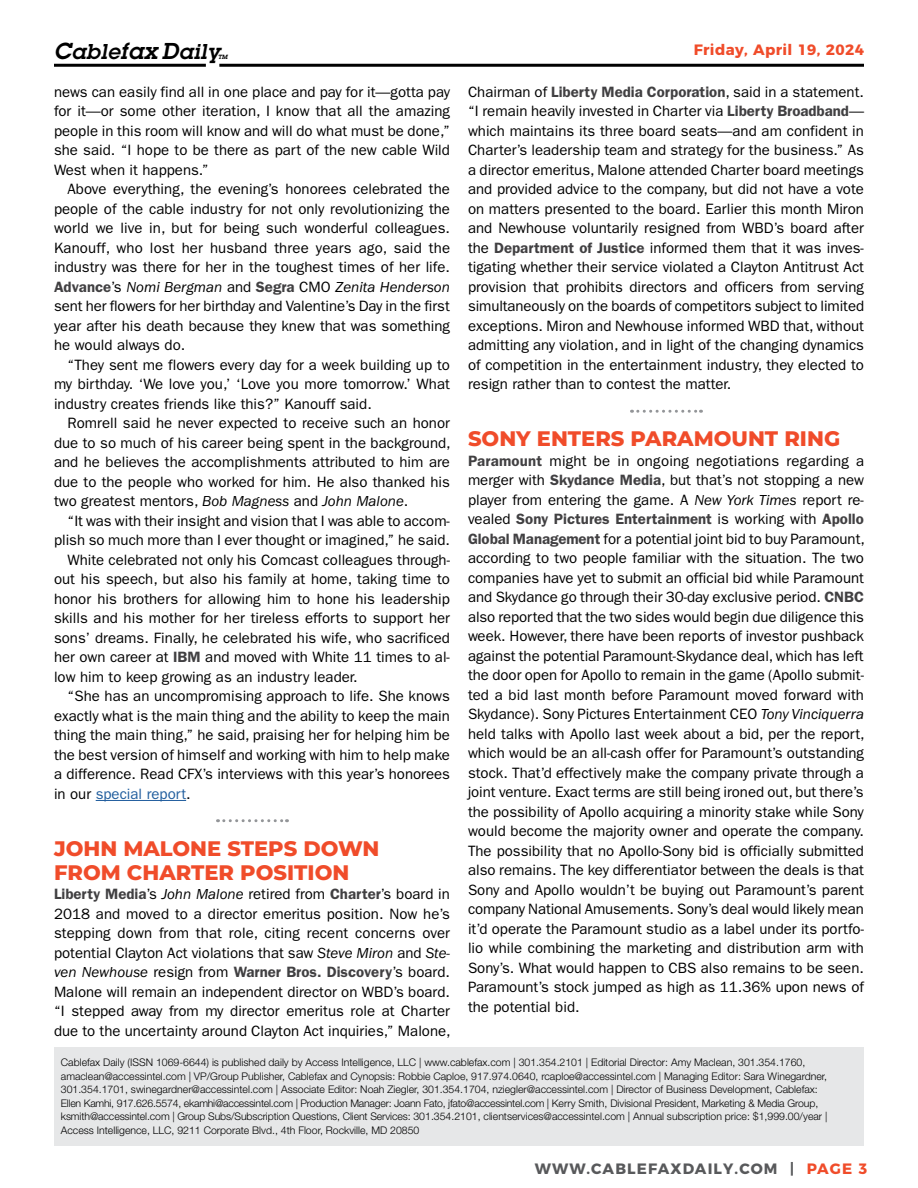
<style>
.page{position:relative;width:918px;height:1188px;background:#fff}
.page>*{position:absolute;margin:0;border:0;box-sizing:border-box;transform-origin:0 0}
.t1{font:800 21px/24px "Montserrat";color:#f04c2a}
.t2{font:italic 600 21px "Lubalin Graph Std";letter-spacing:.03em;color:#000}
.t3{font:15px/19.5px "ITC Franklin Gothic Std";color:#000;text-align:justify}
.t4{font:700 15px "Montserrat";letter-spacing:.075em;color:#58595b}
.t5{font:700 15px "Montserrat";letter-spacing:.025em;color:#f04c2a}
.t6{font:15px "ITC Franklin Gothic Std";color:#215e9e}
.t7{font:300 10.5px/13.5px "Helvetica Neue LT Std";color:#000}
.t8{font:italic 600 6px "Lubalin Graph Std";color:#000}
.s1{font-size:22.5px}
.s2{font-weight:600;color:#414042}
.s3{font-style:italic}
.s4{color:#000}
.s5{color:#f04c2a}
</style>
<div class="page">
<div style="left:54px;top:1047px;width:810px;height:98px;background:#e6e7e8"></div>
<hr style="left:219px;top:64px;width:645px;height:3px;background:#000">
<hr style="left:54px;top:64px;width:152px;height:3px;background:#000">
<hr style="left:96px;top:800px;width:90px;height:1px;background:#215e9e">
<svg style="left:218px;top:819px;width:69px;height:3px"></svg>
<svg style="left:632px;top:410px;width:69px;height:3px"></svg>
<h1 class="t2" style="left:54px;top:38px;width:167px"><span class="s1">C</span>able<span class="s1">fax D</span>aily</h1>
<p class="t8" style="left:218px;top:53px;width:11px">TM</p>
<p class="t5" style="left:694px;top:38px;width:172px">Friday, April 19, 2024</p>
<p class="t3" style="left:54px;top:82px;width:398px">news can easily find all in one place and pay for it—gotta pay for it—or some other iteration, I know that all the amazing people in this room will know and will do what must be done,” she said. “I hope to be there as part of the new cable Wild West when it happens.”</p>
<p class="t3" style="left:54px;top:180px;width:398px;text-indent:14px">Above everything, the evening’s honorees celebrated the people of the cable industry for not only revolutionizing the world we live in, but for being such wonderful colleagues.<br>Kanouff, who lost her husband three years ago, said the industry was there for her in the toughest times of her life.<br><span class="s2">Advance</span>’s <span class="s3">Nomi Bergman</span> and <span class="s2">Segra</span> CMO <span class="s3">Zenita Henderson </span>sent her flowers for her birthday and Valentine’s Day in the first year after his death because they knew that was something he would always do.</p>
<p class="t3" style="left:54px;top:355px;width:398px;text-indent:14px">“They sent me flowers every day for a week building up to my birthday. ‘We love you,’ ‘Love you more tomorrow.’ What industry creates friends like this?” Kanouff said.</p>
<p class="t3" style="left:54px;top:414px;width:398px;text-indent:14px">Romrell said he never expected to receive such an honor due to so much of his career being spent in the background, and he believes the accomplishments attributed to him are due to the people who worked for him. He also thanked his two greatest mentors, <span class="s3">Bob Magness</span> and <span class="s3">John Malone</span>.</p>
<p class="t3" style="left:68px;top:511px;width:384px">“It was with their insight and vision that I was able to accom-</p>
<p class="t3" style="left:54px;top:531px;width:397px">plish so much more than I ever thought or imagined,” he said.</p>
<p class="t3" style="left:68px;top:550px;width:384px">White celebrated not only his Comcast colleagues through-</p>
<p class="t3" style="left:54px;top:570px;width:398px">out his speech, but also his family at home, taking time to</p>
<p class="t3" style="left:54px;top:589px;width:397px">honor his brothers for allowing him to hone his leadership</p>
<p class="t3" style="left:54px;top:609px;width:398px">skills and his mother for her tireless efforts to support her</p>
<p class="t3" style="left:54px;top:628px;width:397px">sons’ dreams. Finally, he celebrated his wife, who sacrificed</p>
<p class="t3" style="left:54px;top:648px;width:397px">her own career at <span class="s2">IBM</span> and moved with White 11 times to al-</p>
<p class="t3" style="left:54px;top:667px;width:305px">low him to keep growing as an industry leader.</p>
<p class="t3" style="left:68px;top:687px;width:384px">“She has an uncompromising approach to life. She knows</p>
<p class="t3" style="left:54px;top:706px;width:397px">exactly what is the main thing and the ability to keep the main</p>
<p class="t3" style="left:54px;top:726px;width:397px">thing the main thing,” he said, praising her for helping him be</p>
<p class="t3" style="left:54px;top:745px;width:398px">the best version of himself and working with him to help make</p>
<p class="t3" style="left:54px;top:765px;width:398px">a difference. Read CFX’s interviews with this year’s honorees</p>
<p class="t6" style="left:54px;top:785px;width:138px"><span class="s4">in our</span> special report<span class="s4">.</span></p>
<h1 class="t1" style="left:54px;top:835px;width:327px">JOHN MALONE STEPS DOWN<br>FROM CHARTER POSITION</h1>
<p class="t3" style="left:54px;top:885px;width:398px"><span class="s2">Liberty Media</span>’s <span class="s3">John Malone</span> retired from <span class="s2">Charter</span>’s board in 2018 and moved to a director emeritus position. Now he’s stepping down from that role, citing recent concerns over potential Clayton Act violations that saw <span class="s3">Steve Miron</span> and <span class="s3">Ste&shy;ven Newhouse</span> resign from <span class="s2">Warner Bros. Discovery</span>’s board.<br>Malone will remain an independent director on WBD’s board. “I stepped away from my director emeritus role at Charter due to the uncertainty around Clayton Act inquiries,” Malone,</p>
<p class="t3" style="left:468px;top:82px;width:398px">Chairman of <span class="s2">Liberty Media Corporation</span>, said in a statement. “I remain heavily invested in Charter via <span class="s2">Liberty Broadband</span>— which maintains its three board seats—and am confident in Charter’s leadership team and strategy for the business.” As a director emeritus, Malone attended Charter board meetings and provided advice to the company, but did not have a vote on matters presented to the board. Earlier this month Miron and Newhouse voluntarily resigned from WBD’s board after the <span class="s2">Department of Justice</span> informed them that it was inves&shy;tigating whether their service violated a Clayton Antitrust Act provision that prohibits directors and officers from serving simultaneously on the boards of competitors subject to limited exceptions. Miron and Newhouse informed WBD that, without admitting any violation, and in light of the changing dynamics of competition in the entertainment industry, they elected to resign rather than to contest the matter.</p>
<h1 class="t1" style="left:468px;top:426px;width:374px">SONY ENTERS PARAMOUNT RING</h1>
<p class="t3" style="left:468px;top:451px;width:398px"><span class="s2">Paramount</span> might be in ongoing negotiations regarding a merger with <span class="s2">Skydance Media</span>, but that’s not stopping a new player from entering the game. A <span class="s3">New York Times</span> report re&shy;vealed <span class="s2">Sony Pictures Entertainment</span> is working with <span class="s2">Apollo Global Management</span> for a potential joint bid to buy Paramount, according to two people familiar with the situation. The two companies have yet to submit an official bid while Paramount and Skydance go through their 30-day exclusive period. <span class="s2">CNBC </span>also reported that the two sides would begin due diligence this week. However, there have been reports of investor pushback against the potential Paramount-Skydance deal, which has left the door open for Apollo to remain in the game (Apollo submit&shy;ted a bid last month before Paramount moved forward with Skydance). Sony Pictures Entertainment CEO <span class="s3">Tony Vinciquerra </span>held talks with Apollo last week about a bid, per the report, which would be an all-cash offer for Paramount’s outstanding stock. That’d effectively make the company private through a joint venture. Exact terms are still being ironed out, but there’s the possibility of Apollo acquiring a minority stake while Sony would become the majority owner and operate the company.<br>The possibility that no Apollo-Sony bid is officially submitted also remains. The key differentiator between the deals is that Sony and Apollo wouldn’t be buying out Paramount’s parent company National Amusements. Sony’s deal would likely mean it’d operate the Paramount studio as a label under its portfo&shy;lio while combining the marketing and distribution arm with Sony’s. What would happen to CBS also remains to be seen.<br>Paramount’s stock jumped as high as 11.36% upon news of the potential bid.</p>
<p class="t7" style="left:61px;top:1055px;width:768px">Cablefax Daily (ISSN 1069-6644) is published daily by Access Intelligence, LLC | www.cablefax.com | 301.354.2101 | Editorial Director: Amy Maclean, 301.354.1760, amaclean@accessintel.com | VP/Group Publisher, Cablefax and Cynopsis: Robbie Caploe, 917.974.0640, rcaploe@accessintel.com | Managing Editor: Sara Winegardner, 301.354.1701, swinegardner@accessintel.com | Associate Editor: Noah Ziegler, 301.354.1704, nziegler@accessintel.com | Director of Business Development, Cablefax:<br>Ellen Kamhi, 917.626.5574, ekamhi@accessintel.com | Production Manager: Joann Fato, jfato@accessintel.com | Kerry Smith, Divisional President, Marketing &amp; Media Group, ksmith@accessintel.com | Group Subs/Subscription Questions, Client Services: 301.354.2101, clientservices@accessintel.com | Annual subscription price: $1,999.00/year | Access Intelligence, LLC, 9211 Corporate Blvd., 4th Floor, Rockville, MD 20850</p>
<p class="t4" style="left:535px;top:1156px;width:334px">WWW.CABLEFAXDAILY.COM | <span class="s5">PAGE 3</span></p>
</div>
